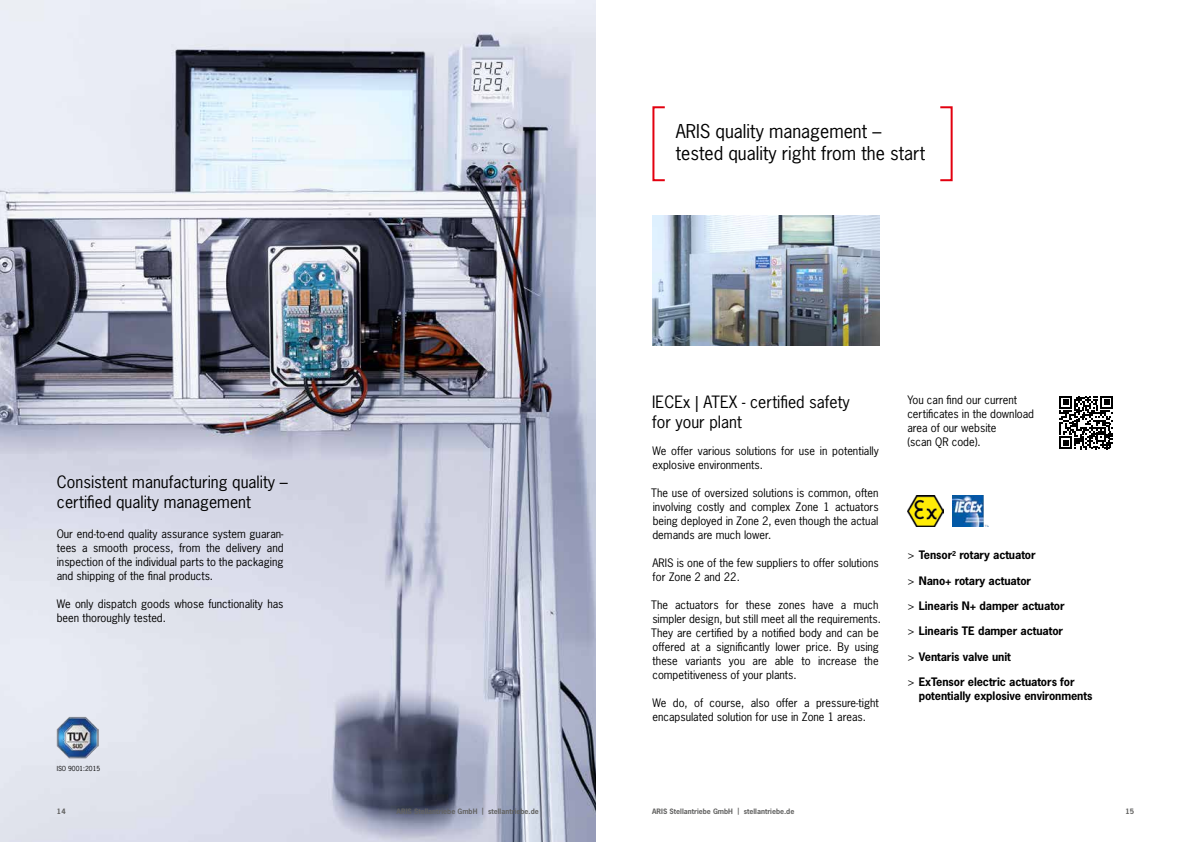
<style>
.page{position:relative;width:1191px;height:842px;background:#fff}
.page>*{position:absolute;margin:0;border:0;box-sizing:border-box;transform-origin:0 0}
.t1{font:18px/22px "News Gothic Std";color:#000}
.t2{font:16px/20px "News Gothic Std";color:#000}
.t3{font:11px/14px "News Gothic Std";color:#000}
.t4{font:700 11px/14px "News Gothic Std";letter-spacing:-.01em;color:#000}
.t5{font:700 7px "News Gothic Std";color:#636362}
.t6{font:6.6px "News Gothic Std";color:#000}
.s1{font-weight:400}
</style>
<div class="page">
<img style="left:0;top:0;width:595px;height:842px">
<img style="left:56px;top:716px;width:43px;height:42px">
<img style="left:652px;top:215px;width:227px;height:131px">
<img style="left:907px;top:496px;width:36px;height:31px">
<img style="left:952px;top:496px;width:36px;height:31px">
<div style="left:652px;top:106px;width:14px;height:75px;border:2px solid #e3000f"></div>
<div style="left:939px;top:106px;width:13px;height:75px;border:2px solid #e3000f"></div>
<svg style="left:1059px;top:396px;width:54px;height:53px"></svg>
<h2 class="t2" style="left:57px;top:472px;width:232px">Consistent manufacturing quality – certified quality management</h2>
<p class="t3" style="left:57px;top:527px;width:228px;text-align:justify">Our end-to-end quality assurance system guaran&shy;tees a smooth process, from the delivery and inspection of the individual parts to the packaging and shipping of the final products.</p>
<p class="t3" style="left:57px;top:597px;width:228px">We only dispatch goods whose functionality has been thoroughly tested.</p>
<p class="t6" style="left:57px;top:764px;width:45px">ISO 9001:2015</p>
<h1 class="t1" style="left:675px;top:120px;width:251px">ARIS quality management – tested quality right from the start</h1>
<h2 class="t2" style="left:652px;top:392px;width:199px">IECEx | ATEX - certified safety for your plant</h2>
<p class="t3" style="left:652px;top:444px;width:228px">We offer various solutions for use in potentially explosive environments.</p>
<p class="t3" style="left:651px;top:486px;width:229px;text-align:justify">The use of oversized solutions is common, often involving costly and complex Zone 1 actuators being deployed in Zone 2, even though the actual demands are much lower.</p>
<p class="t3" style="left:652px;top:556px;width:228px">ARIS is one of the few suppliers to offer solutions for Zone 2 and 22.</p>
<p class="t3" style="left:651px;top:598px;width:231px">The actuators for these zones have a much simpler design, but still meet all the requirements.<br>They are certified by a notified body and can be offered at a significantly lower price. By using these variants you are able to increase the competitiveness of your plants.</p>
<p class="t3" style="left:652px;top:696px;width:228px">We do, of course, also offer a pressure-tight encapsulated solution for use in Zone 1 areas.</p>
<p class="t3" style="left:907px;top:393px;width:128px">You can find our current certificates in the download area of our website<br>(scan QR code).</p>
<p class="t4" style="left:907px;top:548px;width:130px"><span class="s1">&gt;</span> Tensor<sup>2</sup> rotary actuator</p>
<p class="t4" style="left:907px;top:573px;width:125px"><span class="s1">&gt;</span> Nano+ rotary actuator</p>
<p class="t4" style="left:907px;top:599px;width:159px"><span class="s1">&gt;</span> Linearis N+ damper actuator</p>
<p class="t4" style="left:907px;top:624px;width:157px"><span class="s1">&gt;</span> Linearis TE damper actuator</p>
<p class="t4" style="left:907px;top:649px;width:105px"><span class="s1">&gt;</span> Ventaris valve unit</p>
<p class="t4" style="left:918px;top:675px;width:175px;text-indent:-11px"><span class="s1">&gt;</span> ExTensor electric actuators for potentially explosive environments</p>
<p class="t5" style="left:57px;top:806px;width:10px">14</p>
<p class="t5" style="left:396px;top:806px;width:144px">ARIS Stellantriebe GmbH | stellantriebe.de</p>
<p class="t5" style="left:652px;top:806px;width:144px">ARIS Stellantriebe GmbH | stellantriebe.de</p>
<p class="t5" style="left:1125px;top:806px;width:10px">15</p>
</div>
